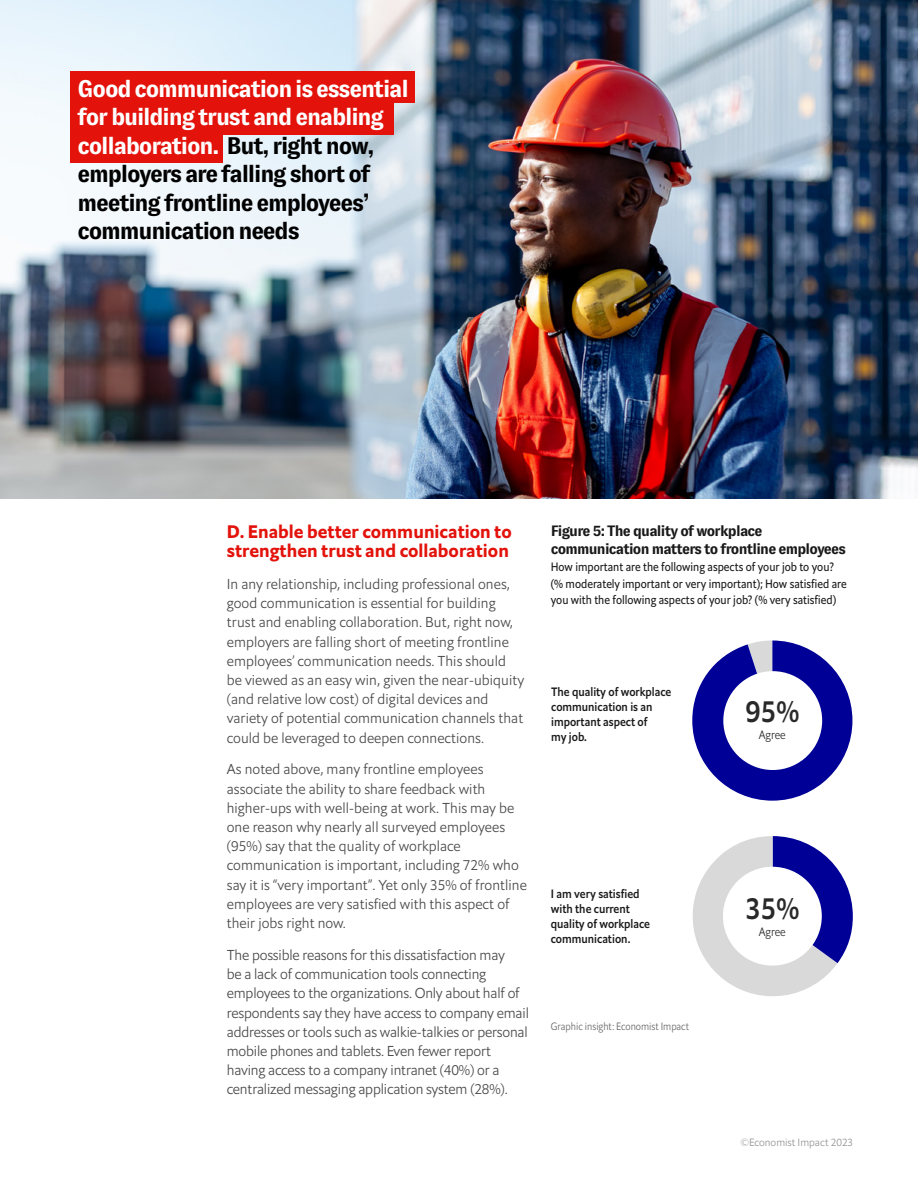
<style>
.page{position:relative;width:918px;height:1188px;background:#fff}
.page>*{position:absolute;margin:0;border:0;box-sizing:border-box;transform-origin:0 0}
._4__Body_text{font:30px "Econ Sans Cnd Med";color:#292929}
._3__Quote{font:700 24px/28.5px "GT Zirkon";letter-spacing:-.05em;color:#000}
._2__Page_subheader{font:18px/19.2px "Econ Sans Bol";letter-spacing:.005em;color:#e3120b}
._4__Body_text-2{font:700 15px/18px "GT Zirkon";letter-spacing:-.05em;color:#191919}
._4__Body_text-3{font:14.25px/19.2px "Econ Sans Lig";letter-spacing:.005em;color:#484848}
._4__Body_text-4{font:12px/16.8px "Econ Sans Cnd Reg";color:#191919}
._4__Body_text-5{font:12px/15px "Econ Sans Cnd Med";color:#191919}
._4__Body_text-6{font:12px "Econ Sans Cnd Lig";letter-spacing:-.005em;color:#292929}
._4__Body_text-7{font:10.5px "Econ Sans Cnd Lig";color:#636363}
.t1{font:10.5px "Econ Sans Lig";color:#939393}
.s1{color:#fff}
</style>
<div class="page">
<svg style="left:692px;top:836px;width:161px;height:161px"></svg>
<svg style="left:692px;top:641px;width:160px;height:160px"></svg>
<img style="left:0;top:0;width:918px;height:499px">
<div style="left:723px;top:671px;width:99px;height:99px;background:#fff;border-radius:50%"></div>
<div style="left:723px;top:867px;width:99px;height:99px;background:#fff;border-radius:50%"></div>
<div style="left:70px;top:71px;width:344px;height:32px;background:#e3120b"></div>
<div style="left:70px;top:103px;width:324px;height:31px;background:#e3120b"></div>
<div style="left:70px;top:131px;width:153px;height:31px;background:#e3120b"></div>
<p class="_3__Quote" style="left:78px;top:74px;width:333px"><span class="s1">Good communication is essential for building trust and enabling collaboration.</span> But, right now, employers are falling short of meeting frontline employees’ communication needs</p>
<p class="_2__Page_subheader" style="left:227px;top:522px;width:287px">D. Enable better communication to strengthen trust and collaboration</p>
<p class="_4__Body_text-3" style="left:227px;top:574px;width:299px">In any relationship, including professional ones, good communication is essential for building trust and enabling collaboration. But, right now, employers are falling short of meeting frontline employees’ communication needs. This should be viewed as an easy win, given the near-ubiquity (and relative low cost) of digital devices and variety of potential communication channels that could be leveraged to deepen connections.</p>
<p class="_4__Body_text-3" style="left:227px;top:760px;width:302px">As noted above, many frontline employees associate the ability to share feedback with higher-ups with well-being at work. This may be one reason why nearly all surveyed employees (95%) say that the quality of workplace communication is important, including 72% who say it is “very important”. Yet only 35% of frontline employees are very satisfied with this aspect of their jobs right now.</p>
<p class="_4__Body_text-3" style="left:227px;top:945px;width:304px">The possible reasons for this dissatisfaction may<br>be a lack of communication tools connecting employees to the organizations. Only about half of respondents say they have access to company email addresses or tools such as walkie-talkies or personal mobile phones and tablets. Even fewer report having access to a company intranet (40%) or a centralized messaging application system (28%).</p>
<p class="_4__Body_text-2" style="left:551px;top:522px;width:297px">Figure 5: The quality of workplace communication matters to frontline employees</p>
<p class="_4__Body_text-4" style="left:551px;top:558px;width:297px">How important are the following aspects of your job to you? (% moderately important or very important); How satisfied are you with the following aspects of your job? (% very satisfied)</p>
<p class="_4__Body_text-5" style="left:551px;top:685px;width:122px">The quality of workplace communication is an important aspect of<br>my job.</p>
<p class="_4__Body_text" style="left:746px;top:692px;width:55px">95%</p>
<p class="_4__Body_text-6" style="left:759px;top:727px;width:28px">Agree</p>
<p class="_4__Body_text-5" style="left:551px;top:886px;width:101px">I am very satisfied with the current quality of workplace communication.</p>
<p class="_4__Body_text-7" style="left:551px;top:1020px;width:140px">Graphic insight: Economist Impact</p>
<p class="_4__Body_text" style="left:746px;top:889px;width:55px">35%</p>
<p class="_4__Body_text-6" style="left:759px;top:924px;width:28px">Agree</p>
<p class="t1" style="left:740px;top:1136px;width:114px">©Economist Impact 2023</p>
</div>
